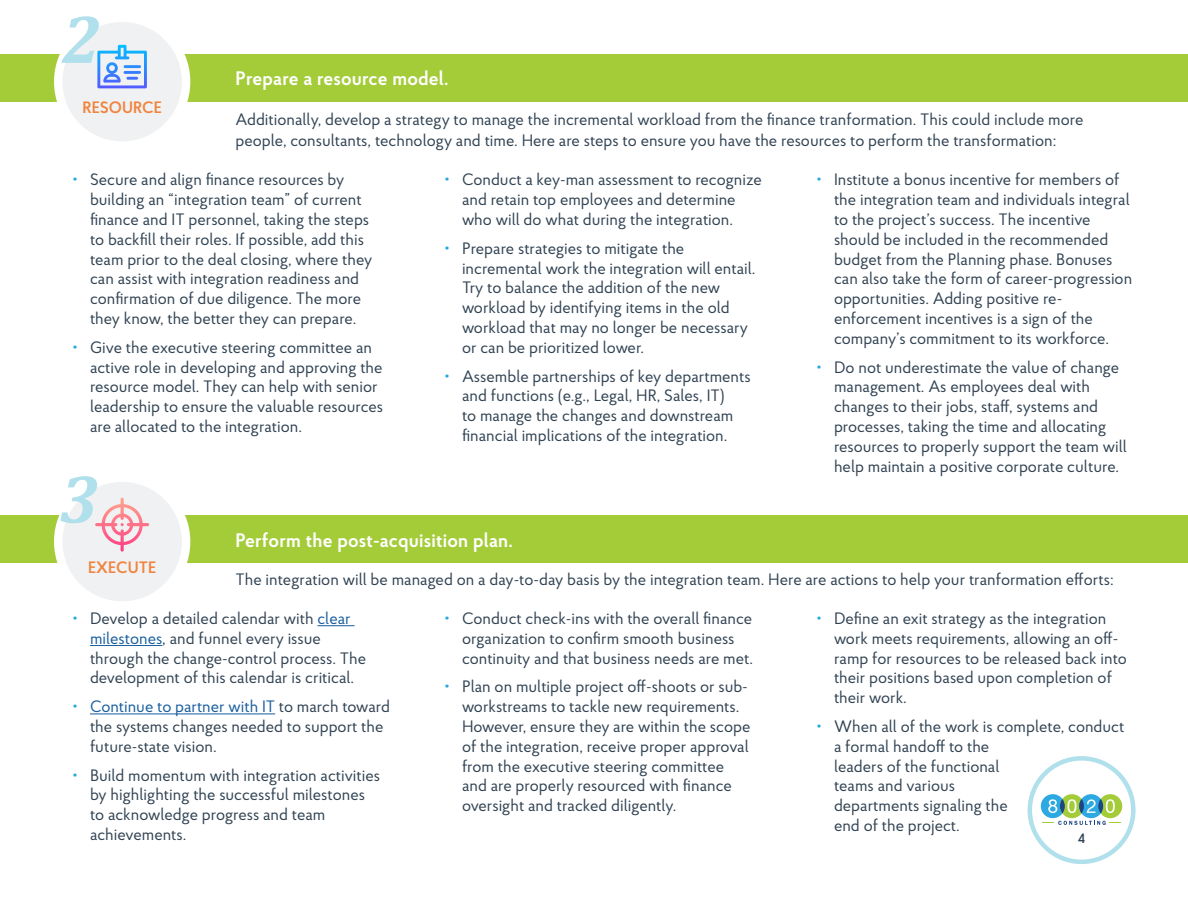
<style>
.page{position:relative;width:1188px;height:918px;background:#fff}
.page>*{position:absolute;margin:0;border:0;box-sizing:border-box;transform-origin:0 0}
.t1{font:italic 700 69px "Cambria";color:#b0e0eb}
.Paragraph_Style_1{font:600 19.5px "Proba Pro";letter-spacing:.01em;color:#fff}
.Paragraph_Style_1-2{font:16.5px/19.8px "Proba Pro";color:#304252}
.Service_Subtitle{font:600 16.5px "Proba Pro";color:#f1843e}
.t2{font:600 13.5px "Proba Pro";color:#304252}
.s1{color:#175d9e}
</style>
<div class="page">
<div style="left:0;top:54px;width:1188px;height:48px;background:#a4cc39"></div>
<div style="left:0;top:516px;width:1188px;height:47px;background:#a4cc39"></div>
<hr style="left:317px;top:625px;width:38px;height:1px;background:#175d9e">
<hr style="left:90px;top:645px;width:72px;height:1px;background:#175d9e">
<hr style="left:90px;top:714px;width:185px;height:1px;background:#175d9e">
<div style="left:58px;top:18px;width:128px;height:128px;background:#f0f1f2;border-radius:50%"></div>
<div style="left:54px;top:14px;width:136px;height:136px;border:8px solid #fff;border-radius:50%"></div>
<svg style="left:97px;top:45px;width:50px;height:43px"></svg>
<div style="left:58px;top:478px;width:128px;height:128px;background:#f0f1f2;border-radius:50%"></div>
<div style="left:54px;top:473px;width:136px;height:137px;border:8px solid #fff;border-radius:50%"></div>
<svg style="left:95px;top:498px;width:54px;height:54px"></svg>
<div style="left:1028px;top:756px;width:108px;height:108px;border:4px solid #b0e0eb;border-radius:50%"></div>
<svg style="left:1043px;top:821px;width:78px;height:4px"></svg>
<div style="left:1041px;top:794px;width:24px;height:24px;background:#2da9e1;border-radius:50%"></div>
<div style="left:1060px;top:794px;width:24px;height:24px;background:#a4cc39;border-radius:50%"></div>
<div style="left:1098px;top:794px;width:24px;height:24px;background:#a4cc39;border-radius:50%"></div>
<div style="left:1079px;top:794px;width:24px;height:24px;background:#2da9e1;border-radius:50%"></div>
<div style="left:1060px;top:799px;width:5px;height:14px;background:#1e4583;border-radius:50%"></div>
<div style="left:1079px;top:799px;width:5px;height:14px;background:#1e4583;border-radius:50%"></div>
<div style="left:1098px;top:799px;width:5px;height:14px;background:#1e4583;border-radius:50%"></div>
<svg style="left:1106px;top:799px;width:9px;height:14px"></svg>
<svg style="left:1087px;top:799px;width:9px;height:14px"></svg>
<svg style="left:1067px;top:799px;width:9px;height:14px"></svg>
<svg style="left:1048px;top:799px;width:9px;height:14px"></svg>
<p class="t1" style="left:61px;top:-9px;width:41px">2</p>
<p class="Service_Subtitle" style="left:82px;top:97px;width:81px">RESOURCE</p>
<p class="Paragraph_Style_1" style="left:236px;top:66px;width:215px">Prepare a resource model.</p>
<p class="Paragraph_Style_1-2" style="left:236px;top:109px;width:849px;line-height:21px">Additionally, develop a strategy to manage the incremental workload from the finance tranformation. This could include more people, consultants, technology and time. Here are steps to ensure you have the resources to perform the transformation:</p>
<p class="Paragraph_Style_1-2" style="left:90px;top:170px;width:284px">Secure and align finance resources by building an “integration team” of current finance and IT personnel, taking the steps to backfill their roles. If possible, add this team prior to the deal closing, where they can assist with integration readiness and confirmation of due diligence. The more they know, the better they can prepare.</p>
<p class="Paragraph_Style_1-2" style="left:90px;top:337px;width:295px">Give the executive steering committee an active role in developing and approving the resource model. They can help with senior leadership to ensure the valuable resources are allocated to the integration.</p>
<p class="t1" style="left:59px;top:450px;width:41px">3</p>
<p class="Paragraph_Style_1-2" style="left:462px;top:170px;width:301px">Conduct a key-man assessment to recognize and retain top employees and determine who will do what during the integration.</p>
<p class="Paragraph_Style_1-2" style="left:462px;top:238px;width:295px">Prepare strategies to mitigate the incremental work the integration will entail.<br>Try to balance the addition of the new workload by identifying items in the old workload that may no longer be necessary or can be prioritized lower.</p>
<p class="Paragraph_Style_1-2" style="left:462px;top:366px;width:290px">Assemble partnerships of key departments and functions (e.g., Legal, HR, Sales, IT)<br>to manage the changes and downstream financial implications of the integration.</p>
<p class="Paragraph_Style_1" style="left:236px;top:527px;width:279px">Perform the post-acquisition plan.</p>
<p class="Paragraph_Style_1-2" style="left:834px;top:170px;width:300px">Institute a bonus incentive for members of the integration team and individuals integral to the project’s success. The incentive should be included in the recommended budget from the Planning phase. Bonuses can also take the form of career-progression opportunities. Adding positive re&shy;enforcement incentives is a sign of the company’s commitment to its workforce.</p>
<p class="Paragraph_Style_1-2" style="left:834px;top:357px;width:294px">Do not underestimate the value of change management. As employees deal with changes to their jobs, staff, systems and processes, taking the time and allocating resources to properly support the team will help maintain a positive corporate culture.</p>
<p class="Service_Subtitle" style="left:88px;top:557px;width:70px">EXECUTE</p>
<p class="Paragraph_Style_1-2" style="left:236px;top:569px;width:880px">The integration will be managed on a day-to-day basis by the integration team. Here are actions to help your tranformation efforts:</p>
<p class="Paragraph_Style_1-2" style="left:462px;top:608px;width:293px">Conduct check-ins with the overall finance organization to confirm smooth business continuity and that business needs are met.</p>
<p class="Paragraph_Style_1-2" style="left:462px;top:677px;width:290px">Plan on multiple project off-shoots or sub&shy;workstreams to tackle new requirements.<br>However, ensure they are within the scope of the integration, receive proper approval from the executive steering committee and are properly resourced with finance oversight and tracked diligently.</p>
<p class="Paragraph_Style_1-2" style="left:834px;top:608px;width:294px">Define an exit strategy as the integration work meets requirements, allowing an off&shy;ramp for resources to be released back into their positions based upon completion of their work.</p>
<p class="Paragraph_Style_1-2" style="left:834px;top:716px;width:292px">When all of the work is complete, conduct a formal handoff to the<br>leaders of the functional<br>teams and various<br>departments signaling the<br>end of the project.</p>
<p class="Paragraph_Style_1-2" style="left:90px;top:608px;width:278px">Develop a detailed calendar with <span class="s1">clear milestones</span>, and funnel every issue through the change-control process. The development of this calendar is critical.</p>
<p class="Paragraph_Style_1-2" style="left:90px;top:696px;width:302px"><span class="s1">Continue to partner with IT</span> to march toward the systems changes needed to support the future-state vision.</p>
<p class="Paragraph_Style_1-2" style="left:90px;top:765px;width:291px">Build momentum with integration activities by highlighting the successful milestones to acknowledge progress and team achievements.</p>
<p class="t2" style="left:1078px;top:829px;width:9px">4</p>
</div>
